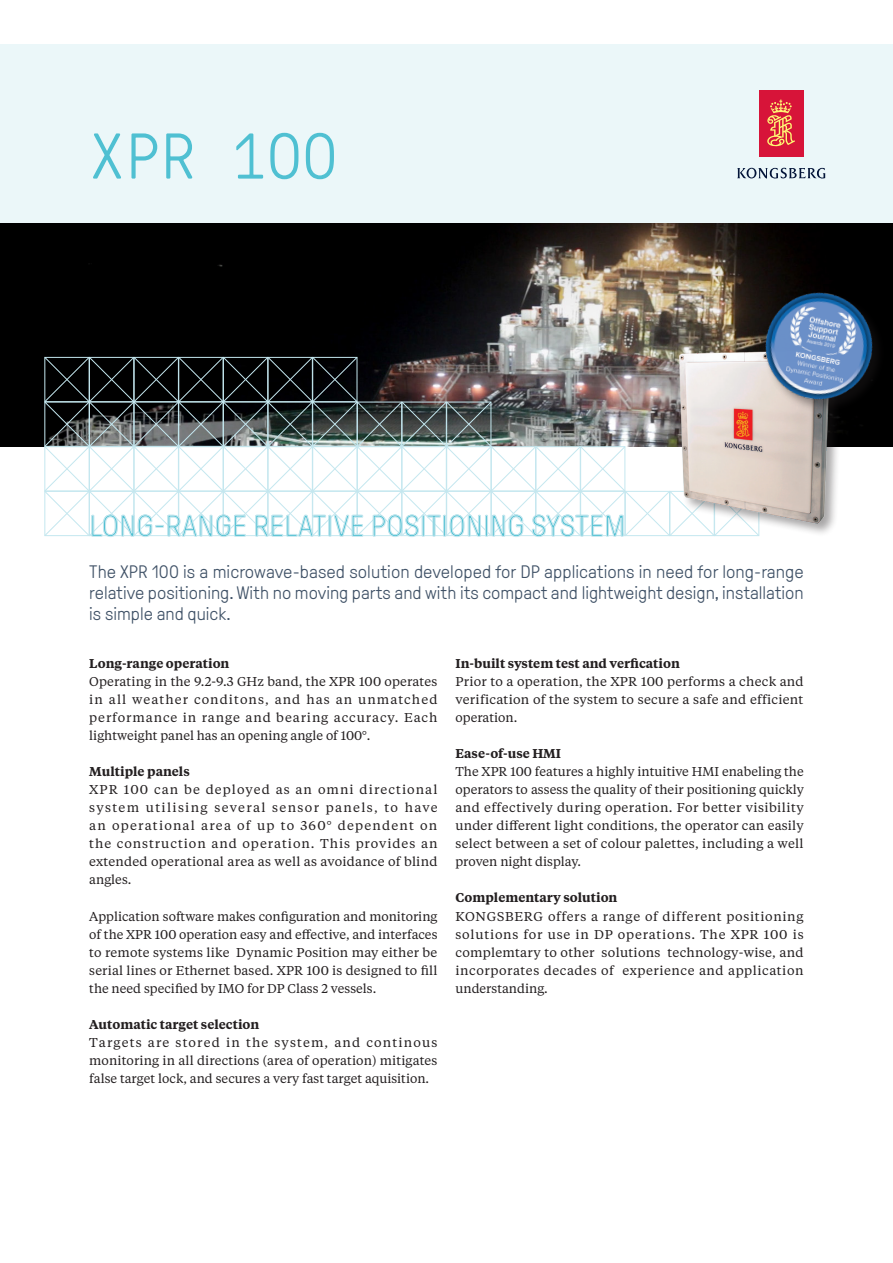
<style>
.page{position:relative;width:893px;height:1263px;background:#fff}
.page>*{position:absolute;margin:0;border:0;box-sizing:border-box;transform-origin:0 0}
.H0_-_Cover{font:300 64.5px "GT Pressura Mono";color:#4fc0d2}
.H2_-_Headlines__Norm{font:300 30px "GT Pressura";letter-spacing:.01em;color:#4fc0d2}
.Ingress_Pressura{font:300 18px/21px "GT Pressura";color:#405267;text-align:justify}
.Body{font:12.75px/18px "Tiempos Text";letter-spacing:.01em;color:#231f20;text-align:justify}
.Body-2{font:600 12.75px "Tiempos Text";color:#231f20}
</style>
<div class="page">
<img style="left:0;top:223px;width:893px;height:223px">
<div style="left:0;top:45px;width:893px;height:178px;background:#ebf7f9"></div>
<div style="left:759px;top:90px;width:44px;height:66px;background:#d71439"></div>
<svg style="left:767px;top:100px;width:28px;height:46px"></svg>
<svg style="left:737px;top:168px;width:88px;height:11px"></svg>
<svg style="left:44px;top:357px;width:632px;height:180px"></svg>
<img style="left:676px;top:344px;width:165px;height:192px">
<img style="left:735px;top:263px;width:158px;height:171px">
<p class="H0_-_Cover" style="left:89px;top:122px;width:250px">XPR 100</p>
<p class="H2_-_Headlines__Norm" style="left:89px;top:510px;width:538px">LONG-RANGE RELATIVE POSITIONING SYSTEM</p>
<p class="Ingress_Pressura" style="left:89px;top:562px;width:716px">The XPR 100 is a microwave-based solution developed for DP applications in need for long-range relative positioning. With no moving parts and with its compact and lightweight design, installation is simple and quick.</p>
<p class="Body-2" style="left:89px;top:655px;width:142px">Long-range operation</p>
<p class="Body" style="left:89px;top:672px;width:350px">Operating in the 9.2-9.3 GHz band, the XPR 100 operates in all weather conditons, and has an unmatched performance in range and bearing accuracy. Each lightweight panel has an opening angle of 100°.</p>
<p class="Body-2" style="left:89px;top:763px;width:102px">Multiple panels</p>
<p class="Body" style="left:89px;top:780px;width:350px">XPR 100 can be deployed as an omni directional system utilising several sensor panels, to have an operational area of up to 360° dependent on the construction and operation. This provides an extended operational area as well as avoidance of blind angles.</p>
<p class="Body" style="left:89px;top:906px;width:350px">Application software makes configuration and monitoring of the XPR 100 operation easy and effective, and interfaces to remote systems like Dynamic Position may either be serial lines or Ethernet based. XPR 100 is designed to fill the need specified by IMO for DP Class 2 vessels.</p>
<p class="Body-2" style="left:89px;top:1015px;width:172px">Automatic target selection</p>
<p class="Body" style="left:89px;top:1032px;width:350px">Targets are stored in the system, and continous monitoring in all directions (area of operation) mitigates false target lock, and secures a very fast target aquisition.</p>
<p class="Body-2" style="left:455px;top:655px;width:226px">In-built system test and verfication</p>
<p class="Body" style="left:455px;top:672px;width:350px">Prior to a operation, the XPR 100 performs a check and verification of the system to secure a safe and efficient operation.</p>
<p class="Body-2" style="left:455px;top:745px;width:107px">Ease-of-use HMI</p>
<p class="Body" style="left:455px;top:762px;width:350px">The XPR 100 features a highly intuitive HMI enabeling the operators to assess the quality of their positioning quickly and effectively during operation. For better visibility under different light conditions, the operator can easily select between a set of colour palettes, including a well proven night display.</p>
<p class="Body-2" style="left:455px;top:889px;width:163px">Complementary solution</p>
<p class="Body" style="left:455px;top:906px;width:350px">KONGSBERG offers a range of different positioning solutions for use in DP operations. The XPR 100 is complemtary to other solutions technology-wise, and incorporates decades of experience and application understanding.</p>
</div>
